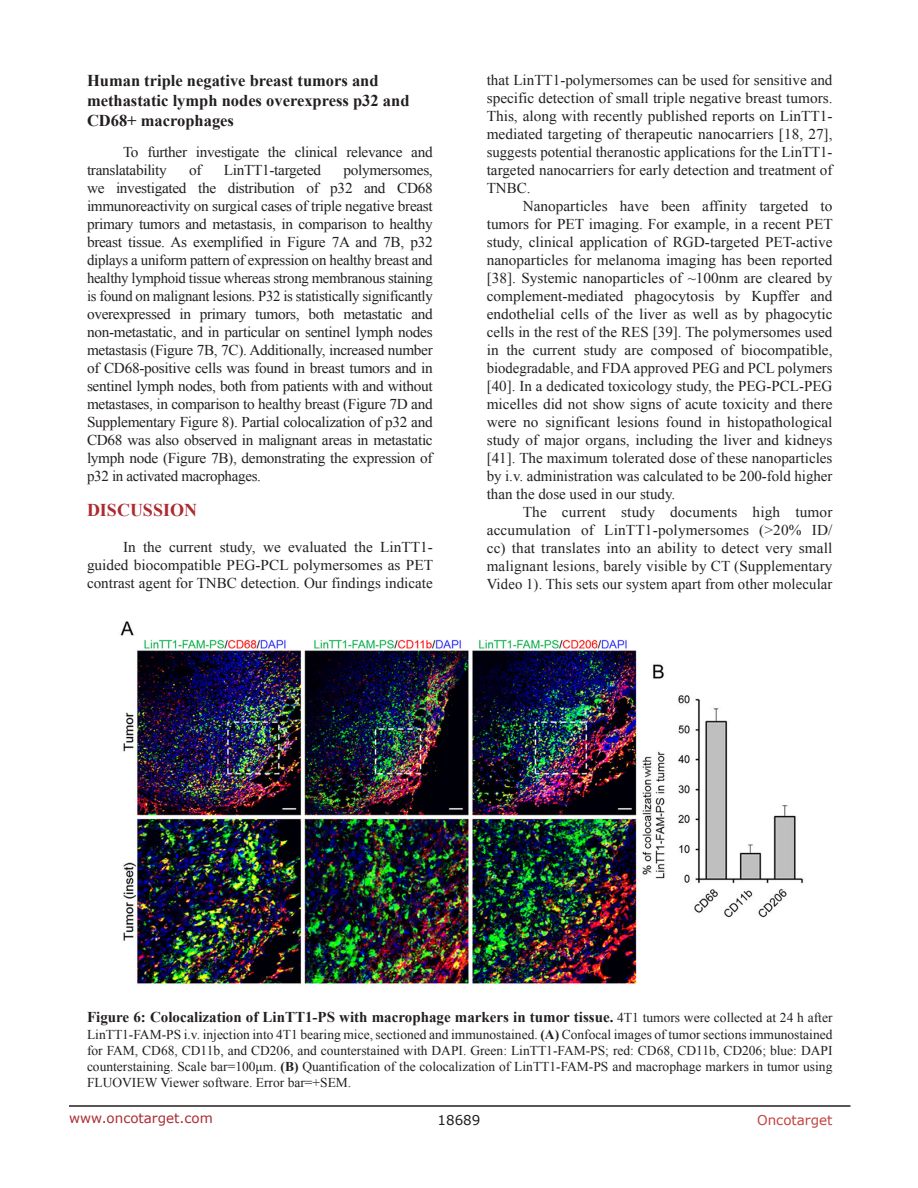
<style>
.page{position:relative;width:918px;height:1188px;background:#fff}
.page>*{position:absolute;margin:0;border:0;box-sizing:border-box;transform-origin:0 0}
.Heading{font:700 18px "Times New Roman";color:#ac2b31}
.SubHeading{font:700 16.5px/19.8px "Times New Roman";color:#231f20}
.BodyText{font:15px/18px "Times New Roman";color:#231f20;text-align:justify}
.figuretext{font:700 15px "Times New Roman";color:#231f20}
.BodyText-2{font:15px/18px "Times New Roman";letter-spacing:-.02em;color:#231f20}
.figuretext-2{font:13.5px/16.2px "Times New Roman";color:#231f20;text-align:justify}
.t1{font:13.5px "Verdana";color:#ac2b31}
.t2{font:13.5px "Verdana";color:#c24141}
.t3{font:13.5px "Verdana";color:#231f20}
.s1{font-weight:400;font-size:13.5px}
.s2{font-weight:700}
</style>
<div class="page">
<hr style="left:69px;top:1105px;width:781px;height:2px;background:#231f20">
<img style="left:120px;top:621px;width:683px;height:363px">
<p class="SubHeading" style="left:87px;top:70px;width:324px">Human triple negative breast tumors and methastatic lymph nodes overexpress p32 and<br>CD68+ macrophages</p>
<p class="BodyText-2" style="left:87px;top:143px;width:347px;text-indent:36px">To further investigate the clinical relevance and translatability</p>
<p class="BodyText" style="left:87px;top:161px;width:347px;text-indent:256px">polymersomes, we investigated the distribution of p32 and CD68 immunoreactivity on surgical cases of triple negative breast primary tumors and metastasis, in comparison to healthy breast tissue. As exemplified in Figure 7A and 7B, p32 diplays a uniform pattern of expression on healthy breast and healthy lymphoid tissue whereas strong membranous staining is found on malignant lesions. P32 is statistically significantly overexpressed in primary tumors, both metastatic and non-metastatic, and in particular on sentinel lymph nodes metastasis (Figure 7B, 7C). Additionally, increased number of CD68-positive cells was found in breast tumors and in sentinel lymph nodes, both from patients with and without metastases, in comparison to healthy breast (Figure 7D and Supplementary Figure 8). Partial colocalization of p32 and CD68 was also observed in malignant areas in metastatic lymph node (Figure 7B), demonstrating the expression of p32 in activated macrophages.</p>
<p class="Heading" style="left:87px;top:498px;width:112px">DISCUSSION</p>
<p class="BodyText" style="left:87px;top:538px;width:348px;text-indent:36px">In the current study, we evaluated the LinTT1- guided biocompatible PEG-PCL polymersomes as PET contrast agent for TNBC detection. Our findings indicate</p>
<p class="BodyText" style="left:189px;top:161px;width:14px">of</p>
<p class="BodyText-2" style="left:224px;top:161px;width:99px">LinTT1-targeted</p>
<p class="BodyText" style="left:487px;top:71px;width:347px">that LinTT1-polymersomes can be used for sensitive and specific detection of small triple negative breast tumors.<br>This, along with recently published reports on LinTT1- mediated targeting of therapeutic nanocarriers [18, 27], suggests potential theranostic applications for the LinTT1- targeted nanocarriers for early detection and treatment of TNBC.</p>
<p class="BodyText" style="left:487px;top:197px;width:348px;text-indent:36px">Nanoparticles have been affinity targeted to tumors for PET imaging. For example, in a recent PET study, clinical application of RGD-targeted PET-active nanoparticles for melanoma imaging has been reported [38]. Systemic nanoparticles of ~100nm are cleared by complement-mediated phagocytosis by Kupffer and endothelial cells of the liver as well as by phagocytic cells in the rest of the RES [39]. The polymersomes used in the current study are composed of biocompatible, biodegradable, and FDA approved PEG and PCL polymers [40]. In a dedicated toxicology study, the PEG-PCL-PEG micelles did not show signs of acute toxicity and there were no significant lesions found in histopathological study of major organs, including the liver and kidneys [41]. The maximum tolerated dose of these nanoparticles by i.v. administration was calculated to be 200-fold higher than the dose used in our study.</p>
<p class="BodyText" style="left:487px;top:503px;width:347px;text-indent:36px">The current study documents high tumor accumulation of LinTT1-polymersomes (&gt;20% ID/ cc) that translates into an ability to detect very small malignant lesions, barely visible by CT (Supplementary Video 1). This sets our system apart from other molecular</p>
<p class="figuretext" style="left:87px;top:1007px;width:747px">Figure 6: Colocalization of LinTT1-PS with macrophage markers in tumor tissue. <span class="s1">4T1 tumors were collected at 24 h after</span></p>
<p class="figuretext-2" style="left:87px;top:1026px;width:747px">LinTT1-FAM-PS i.v. injection into 4T1 bearing mice, sectioned and immunostained. <span class="s2">(A)</span> Confocal images of tumor sections immunostained for FAM, CD68, CD11b, and CD206, and counterstained with DAPI. Green: LinTT1-FAM-PS; red: CD68, CD11b, CD206; blue: DAPI counterstaining. Scale bar=100μm. <span class="s2">(B)</span> Quantification of the colocalization of LinTT1-FAM-PS and macrophage markers in tumor using FLUOVIEW Viewer software. Error bar=+SEM.</p>
<p class="t1" style="left:69px;top:1109px;width:145px">www.oncotarget.com</p>
<p class="t3" style="left:438px;top:1111px;width:44px">18689</p>
<p class="t2" style="left:757px;top:1111px;width:77px">Oncotarget</p>
</div>
